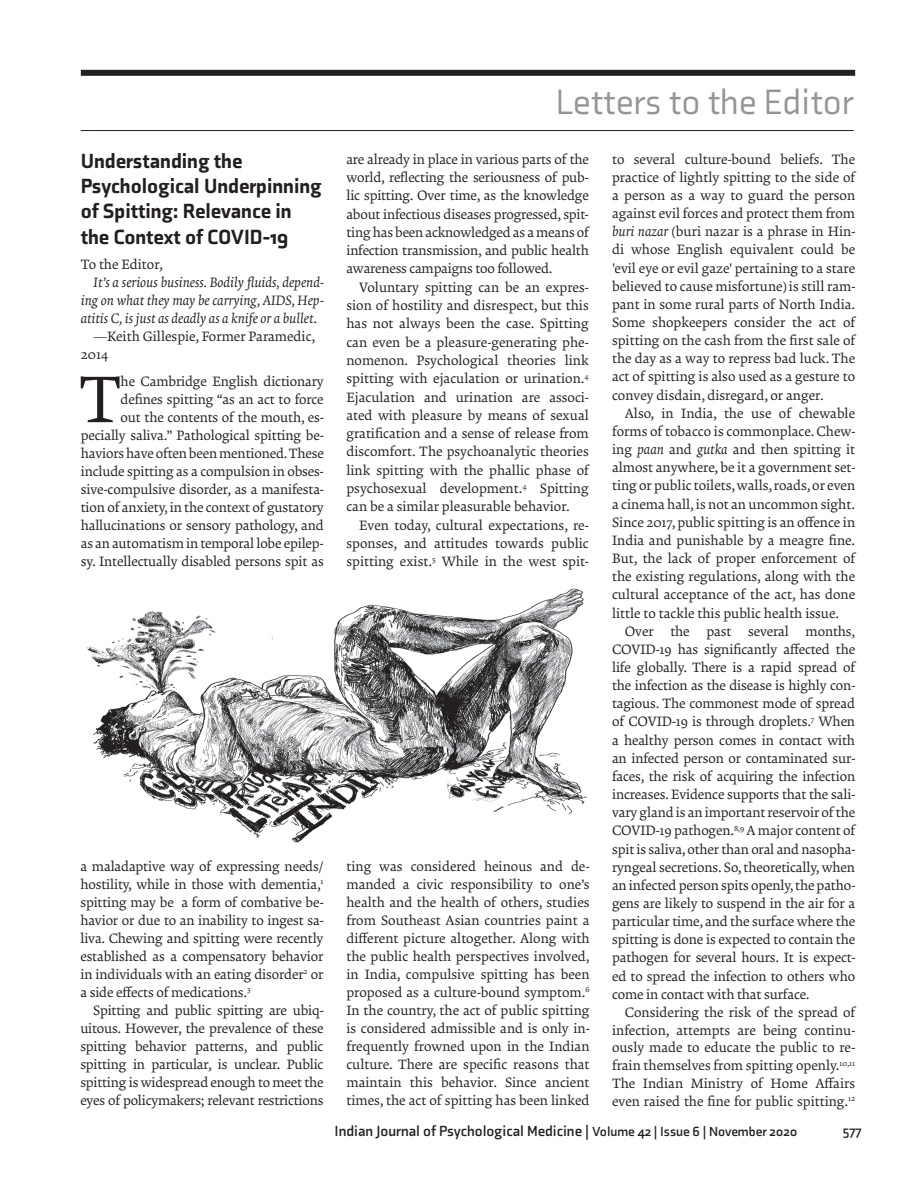
<style>
.page{position:relative;width:919px;height:1191px;background:#fff}
.page>*{position:absolute;margin:0;border:0;box-sizing:border-box;transform-origin:0 0}
.First_Para{font:65.7px "Krete";color:#231f20}
.t1{font:36px "Axia";color:#939598}
.Abstract_Head{font:900 21px/25.2px "Axia";color:#231f20}
.t2{font:700 15px "Axia";color:#231f20}
.TXT{font:13.5px/18.1px "Krete";color:#231f20;text-align:justify}
.First_Para-2{font:13.5px/18px "Krete";letter-spacing:-.01em;color:#231f20;text-align:right}
.TXT-2{font:italic 13.5px/18px "Krete";color:#231f20;text-align:justify}
.TX{font:13.5px "Krete";color:#231f20}
.t3{font:700 13.5px "Axia";color:#231f20}
.s1{font-style:normal}
.s2{font-style:italic}
.s3{font-size:13.5px}
</style>
<div class="page">
<div style="left:81px;top:70px;width:774px;height:6px;background:#231f20"></div>
<hr style="left:81px;top:130px;width:772px;height:1px;background:#231f20">
<img style="left:87px;top:588px;width:500px;height:255px">
<p class="Abstract_Head" style="left:81px;top:148px;width:242px">Understanding the<br>Psychological Underpinning of Spitting: Relevance in the Context of COVID-19</p>
<p class="TX" style="left:81px;top:256px;width:84px">To the Editor,</p>
<p class="TXT-2" style="left:81px;top:273px;width:244px;text-indent:13px">It’s a serious business. Bodily fluids, depend&shy;ing on what they may be carrying, AIDS, Hep&shy;atitis C, is just as deadly as a knife or a bullet<span class="s1">.</span></p>
<p class="TXT" style="left:81px;top:327px;width:236px;text-indent:13px">—Keith Gillespie, Former Paramedic,<br>2014</p>
<p class="First_Para" style="left:79px;top:357px;width:44px">T</p>
<p class="First_Para-2" style="left:81px;top:372px;width:244px">he Cambridge English dictionary defines spitting “as an act to force<br>out the contents of the mouth, es&shy;pecially saliva.” Pathological spitting be&shy;haviors have often been mentioned. These include spitting as a compulsion in obses&shy;sive-compulsive disorder, as a manifesta&shy;tion of anxiety, in the context of gustatory hallucinations or sensory pathology, and as an automatism in temporal lobe epilep&shy;sy. Intellectually disabled persons spit as</p>
<p class="First_Para-2" style="left:80px;top:857px;width:244px;text-align:justify">a maladaptive way of expressing needs/ hostility, while in those with dementia,<sup>1 </sup>spitting may be a form of combative be&shy;havior or due to an inability to ingest sa&shy;liva. Chewing and spitting were recently established as a compensatory behavior in individuals with an eating disorder<sup>2</sup> or a side effects of medications.<sup>3</sup></p>
<p class="TXT" style="left:80px;top:1001px;width:244px;text-indent:13px">Spitting and public spitting are ubiq&shy;uitous. However, the prevalence of these spitting behavior patterns, and public spitting in particular, is unclear. Public spitting is widespread enough to meet the eyes of policymakers; relevant restrictions</p>
<p class="t1" style="left:556px;top:80px;width:299px">Letters to the Editor</p>
<p class="TXT" style="left:612px;top:150px;width:244px">to several culture-bound beliefs. The practice of lightly spitting to the side of a person as a way to guard the person against evil forces and protect them from <span class="s2">buri nazar</span> (buri nazar is a phrase in Hin&shy;di whose English equivalent could be 'evil eye or evil gaze' pertaining to a stare believed to cause misfortune) is still ram&shy;pant in some rural parts of North India.<br>Some shopkeepers consider the act of spitting on the cash from the first sale of the day as a way to repress bad luck. The act of spitting is also used as a gesture to convey disdain, disregard, or anger.</p>
<p class="TXT" style="left:612px;top:404px;width:244px;text-indent:13px">Also, in India, the use of chewable forms of tobacco is commonplace. Chew&shy;ing <span class="s2">paan</span> and <span class="s2">gutka</span> and then spitting it almost anywhere, be it a government set&shy;ting or public toilets, walls, roads, or even a cinema hall, is not an uncommon sight.<br>Since 2017, public spitting is an offence in India and punishable by a meagre fine.<br>But, the lack of proper enforcement of the existing regulations, along with the cultural acceptance of the act, has done little to tackle this public health issue.</p>
<p class="TXT" style="left:612px;top:622px;width:244px;text-indent:13px">Over the past several months, COVID-19 has significantly affected the life globally. There is a rapid spread of the infection as the disease is highly con&shy;tagious. The commonest mode of spread of COVID-19 is through droplets.<sup>7</sup> When a healthy person comes in contact with an infected person or contaminated sur&shy;faces, the risk of acquiring the infection increases. Evidence supports that the sali&shy;vary gland is an important reservoir of the COVID-19 pathogen.<sup>8,9</sup> A major content of spit is saliva, other than oral and nasopha&shy;ryngeal secretions. So, theoretically, when an infected person spits openly, the patho&shy;gens are likely to suspend in the air for a particular time, and the surface where the spitting is done is expected to contain the pathogen for several hours. It is expect&shy;ed to spread the infection to others who come in contact with that surface.</p>
<p class="TXT" style="left:612px;top:1003px;width:244px;text-indent:13px">Considering the risk of the spread of infection, attempts are being continu&shy;ously made to educate the public to re&shy;frain themselves from spitting openly.<sup>10,11<br></sup>The Indian Ministry of Home Affairs even raised the fine for public spitting.<sup>12</sup></p>
<p class="TXT" style="left:346px;top:150px;width:244px">are already in place in various parts of the world, reflecting the seriousness of pub&shy;lic spitting. Over time, as the knowledge about infectious diseases progressed, spit&shy;ting has been acknowledged as a means of infection transmission, and public health awareness campaigns too followed.</p>
<p class="TXT" style="left:346px;top:278px;width:244px;text-indent:13px">Voluntary spitting can be an expres&shy;sion of hostility and disrespect, but this has not always been the case. Spitting can even be a pleasure-generating phe&shy;nomenon. Psychological theories link spitting with ejaculation or urination.<sup>4<br></sup>Ejaculation and urination are associ&shy;ated with pleasure by means of sexual gratification and a sense of release from discomfort. The psychoanalytic theories link spitting with the phallic phase of psychosexual development.<sup>4</sup> Spitting can be a similar pleasurable behavior.</p>
<p class="TXT" style="left:346px;top:516px;width:244px;text-indent:13px">Even today, cultural expectations, re&shy;sponses, and attitudes towards public spitting exist.<sup>5</sup> While in the west spit-</p>
<p class="TXT" style="left:346px;top:857px;width:244px">ting was considered heinous and de&shy;manded a civic responsibility to one’s health and the health of others, studies from Southeast Asian countries paint a different picture altogether. Along with the public health perspectives involved, in India, compulsive spitting has been proposed as a culture-bound symptom.<sup>6<br></sup>In the country, the act of public spitting is considered admissible and is only in&shy;frequently frowned upon in the Indian culture. There are specific reasons that maintain this behavior. Since ancient times, the act of spitting has been linked</p>
<p class="t2" style="left:334px;top:1121px;width:464px">Indian Journal of Psychological Medicine | <span class="s3">Volume 42 | Issue 6 | November 2020</span></p>
<p class="t3" style="left:842px;top:1122px;width:20px">577</p>
</div>
